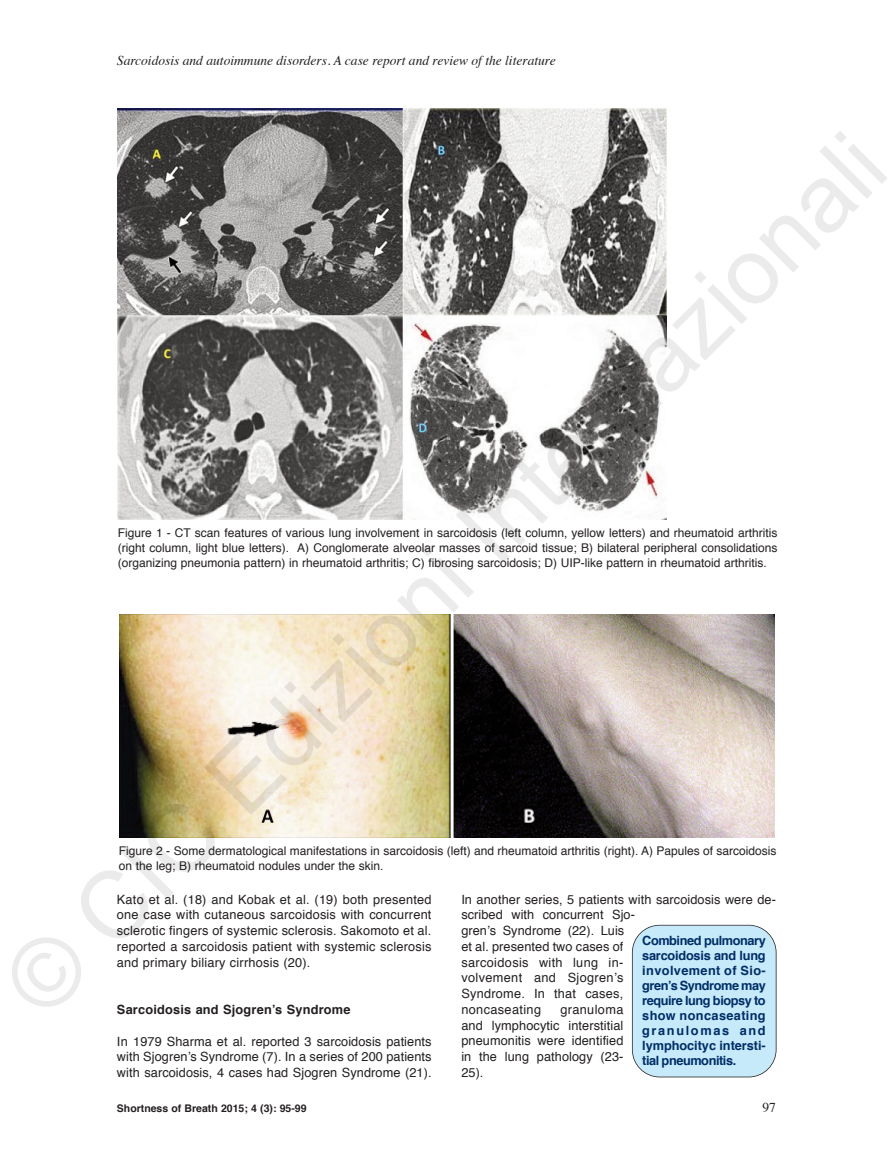
<style>
.page{position:relative;width:893px;height:1149px;background:#fff}
.page>*{position:absolute;margin:0;border:0;box-sizing:border-box;transform-origin:0 0}
.t1{font:italic 13.5px "Times";color:#231f20}
.t2{font:13.5px "Times";color:#231f20}
.t3{font:12.75px/15.8px "Helvetica";letter-spacing:.005em;color:#231f20;text-align:justify}
.t4{font:700 12.75px/15px "Helvetica";letter-spacing:-.005em;color:#002d66;text-align:justify}
.t5{font:700 12.75px "Helvetica";letter-spacing:.015em;color:#231f20}
.t6{font:12px/15px "Helvetica";color:#231f20;text-align:justify}
.t7{font:700 10.5px "Helvetica";color:#231f20}
</style>
<div class="page">
<img style="left:118px;top:108px;width:548px;height:412px">
<img style="left:120px;top:614px;width:655px;height:223px">
<div style="left:632px;top:924px;width:144px;height:152px;background:#c6eafa;border-radius:27px"></div>
<div style="left:632px;top:924px;width:144px;height:152px;border:2px solid #231f20;border-radius:28px"></div>
<p class="t1" style="left:117px;top:54px;width:440px">Sarcoidosis and autoimmune disorders. A case report and review of the literature</p>
<p class="t6" style="left:118px;top:526px;width:661px">Figure 1 - CT scan features of various lung involvement in sarcoidosis (left column, yellow letters) and rheumatoid arthritis (right column, light blue letters). A) Conglomerate alveolar masses of sarcoid tissue; B) bilateral peripheral consolidations (organizing pneumonia pattern) in rheumatoid arthritis; C) fibrosing sarcoidosis; D) UIP-like pattern in rheumatoid arthritis.</p>
<p class="t6" style="left:119px;top:844px;width:659px">Figure 2 - Some dermatological manifestations in sarcoidosis (left) and rheumatoid arthritis (right). A) Papules of sarcoidosis on the leg; B) rheumatoid nodules under the skin.</p>
<p class="t3" style="left:117px;top:892px;width:316px">Kato et al. (18) and Kobak et al. (19) both presented one case with cutaneous sarcoidosis with concurrent sclerotic fingers of systemic sclerosis. Sakomoto et al. reported a sarcoidosis patient with systemic sclerosis and primary biliary cirrhosis (20).</p>
<p class="t5" style="left:117px;top:1003px;width:235px">Sarcoidosis and Sjogren’s Syndrome</p>
<p class="t3" style="left:117px;top:1033px;width:316px">In 1979 Sharma et al. reported 3 sarcoidosis patients with Sjogren’s Syndrome (7). In a series of 200 patients with sarcoidosis, 4 cases had Sjogren Syndrome (21).</p>
<p class="t3" style="left:461px;top:892px;width:316px;text-align:left">In another series, 5 patients with sarcoidosis were de&shy;scribed with concurrent Sjo-<br>gren’s Syndrome (22). Luis<br>et al. presented two cases of<br>sarcoidosis with lung in-<br>volvement and Sjogren’s<br>Syndrome. In that cases,<br>noncaseating</p>
<p class="t4" style="left:642px;top:933px;width:125px">Combined pulmonary sarcoidosis and lung involvement of Sio&shy;gren’s Syndrome may require lung biopsy to show noncaseating granulomas and lymphocityc intersti&shy;tial pneumonitis.</p>
<p class="t3" style="left:461px;top:1002px;width:164px;text-indent:99px">granuloma and lymphocytic interstitial pneumonitis were identified in the lung pathology (23- 25).</p>
<p class="t7" style="left:117px;top:1103px;width:191px">Shortness of Breath 2015; 4 (3): 95-99</p>
<p class="t2" style="left:762px;top:1101px;width:15px">97</p>
</div>
